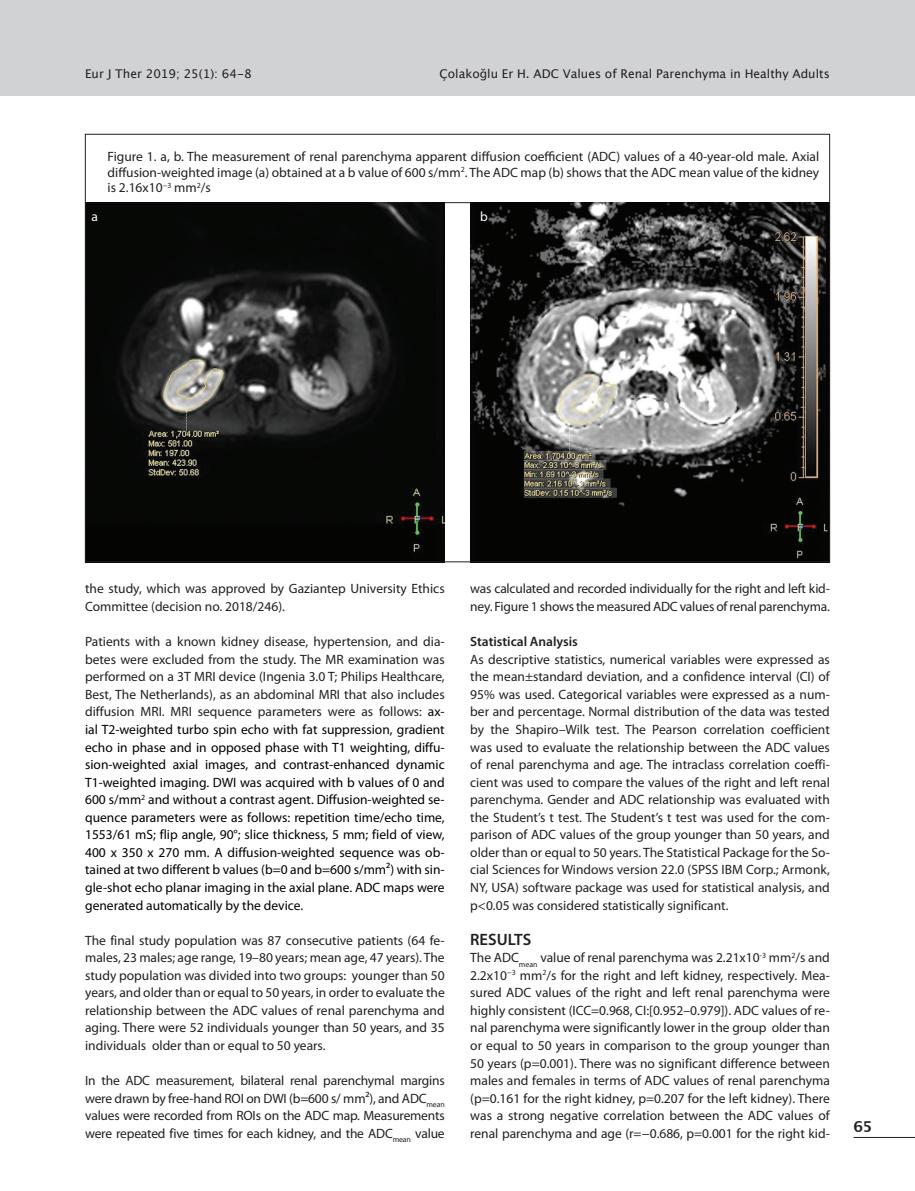
<style>
.page{position:relative;width:915px;height:1191px;background:#fff}
.page>*{position:absolute;margin:0;border:0;box-sizing:border-box;transform-origin:0 0}
.t1{font:600 16.5px "Myriad Pro";color:#231f20}
.t2{font:700 15px "Lucida Grande";color:#231f20}
.p1{font:13.5px/17.5px "Myriad Pro";color:#231f20;text-align:justify}
.p1-2{font:13.5px/17.5px "Myriad Pro";color:#000;text-align:justify}
.p1-3{font:600 13.5px "Myriad Pro";color:#231f20}
.t3{font:13.5px "Myriad Pro";color:#fff}
.t4{font:12px "Lucida Grande";color:#231f20}
.s1{color:#231f20}
</style>
<div class="page">
<hr style="left:107px;top:202px;width:722px;height:1px;background:#231f20">
<img style="left:87px;top:203px;width:357px;height:357px">
<img style="left:470px;top:203px;width:357px;height:357px">
<div style="left:0;top:0;width:914px;height:95px;background:#d1d2d4"></div>
<hr style="left:853px;top:1137px;width:61px;height:1px;background:#231f20">
<p class="t4" style="left:85px;top:66px;width:168px">Eur J Ther 2019; 25(1): 64-8</p>
<p class="t4" style="left:439px;top:66px;width:391px">Çolakoğlu Er H. ADC Values of Renal Parenchyma in Healthy Adults</p>
<p class="p1" style="left:107px;top:148px;width:713px;line-height:15.8px">Figure 1. a, b. The measurement of renal parenchyma apparent diffusion coefficient (ADC) values of a 40-year-old male. Axial diffusion-weighted image (a) obtained at a b value of 600 s/mm<sup>2</sup>. The ADC map (b) shows that the ADC mean value of the kidney is 2.16x10<sup>−3</sup> mm<sup>2</sup>/s</p>
<p class="t3" style="left:92px;top:208px;width:8px">a</p>
<p class="t3" style="left:480px;top:208px;width:9px">b</p>
<p class="p1" style="left:85px;top:580px;width:361px">the study, which was approved by Gaziantep University Ethics<br>Committee (decision no. 2018/246).</p>
<p class="p1-2" style="left:85px;top:632px;width:361px"><span class="s1">Patients with a known kidney disease, hypertension, and dia&shy;betes were excluded from the study. The MR examination was performed on a 3T MRI device (Ingenia 3.0 T; Philips Healthcare, Best, The Netherlands), as an abdominal MRI that also includes diffusion MRI. MRI sequence parameters were as follows:</span> ax&shy;ial T2-weighted turbo spin echo with fat suppression, gradient echo in phase and in opposed phase with T1 weighting, diffu&shy;sion-weighted axial images, and contrast-enhanced dynamic T1-weighted imaging. DWI was acquired with b values of 0 and 600 s/mm<sup>2</sup> and without a contrast agent. Diffusion-weighted se&shy;quence parameters were as follows: repetition time/echo time, 1553/61 mS; flip angle, 90°; slice thickness, 5 mm; field of view, 400 x 350 x 270 mm. A diffusion-weighted sequence was ob&shy;tained at two different b values (b=0 and b=600 s/mm²) with sin&shy;gle-shot echo planar imaging in the axial plane. ADC maps were generated automatically by the device.</p>
<p class="p1" style="left:85px;top:931px;width:361px">The final study population was 87 consecutive patients (64 fe&shy;males, 23 males; age range, 19–80 years; mean age, 47 years). The study population was divided into two groups: younger than 50 years, and older than or equal to 50 years, in order to evaluate the relationship between the ADC values of renal parenchyma and aging. There were 52 individuals younger than 50 years, and 35 individuals older than or equal to 50 years.</p>
<p class="p1" style="left:85px;top:1071px;width:361px">In the ADC measurement, bilateral renal parenchymal margins were drawn by free-hand ROI on DWI (b=600 s/ mm²), and ADC<sub>mean </sub>values were recorded from ROIs on the ADC map. Measurements were repeated five times for each kidney, and the ADC<sub>mean</sub> value</p>
<p class="p1" style="left:470px;top:580px;width:361px">was calculated and recorded individually for the right and left kid&shy;ney. Figure 1 shows the measured ADC values of renal parenchyma.</p>
<p class="p1-3" style="left:470px;top:633px;width:109px">Statistical Analysis</p>
<p class="p1" style="left:470px;top:650px;width:361px">As descriptive statistics, numerical variables were expressed as the mean±standard deviation, and a confidence interval (CI) of 95% was used. Categorical variables were expressed as a num&shy;ber and percentage. Normal distribution of the data was tested by the Shapiro–Wilk test. The Pearson correlation coefficient was used to evaluate the relationship between the ADC values of renal parenchyma and age. The intraclass correlation coeffi&shy;cient was used to compare the values of the right and left renal parenchyma. Gender and ADC relationship was evaluated with the Student’s t test. The Student’s t test was used for the com&shy;parison of ADC values of the group younger than 50 years, and older than or equal to 50 years. The Statistical Package for the So&shy;cial Sciences for Windows version 22.0 (SPSS IBM Corp.; Armonk, NY, USA) software package was used for statistical analysis, and p&lt;0.05 was considered statistically significant.</p>
<p class="t1" style="left:470px;top:928px;width:63px">RESULTS</p>
<p class="p1" style="left:470px;top:948px;width:361px">The ADC<sub>mean</sub> value of renal parenchyma was 2.21x10<sup>-3</sup> mm<sup>2</sup>/s and 2.2x10<sup>−3</sup> mm<sup>2</sup>/s for the right and left kidney, respectively. Mea&shy;sured ADC values of the right and left renal parenchyma were highly consistent (ICC=0.968, CI:[0.952–0.979]). ADC values of re&shy;nal parenchyma were significantly lower in the group older than or equal to 50 years in comparison to the group younger than 50 years (p=0.001). There was no significant difference between males and females in terms of ADC values of renal parenchyma (p=0.161 for the right kidney, p=0.207 for the left kidney). There was a strong negative correlation between the ADC values of renal parenchyma and age (r=−0.686, p=0.001 for the right kid-</p>
<p class="t2" style="left:853px;top:1114px;width:20px">65</p>
</div>
